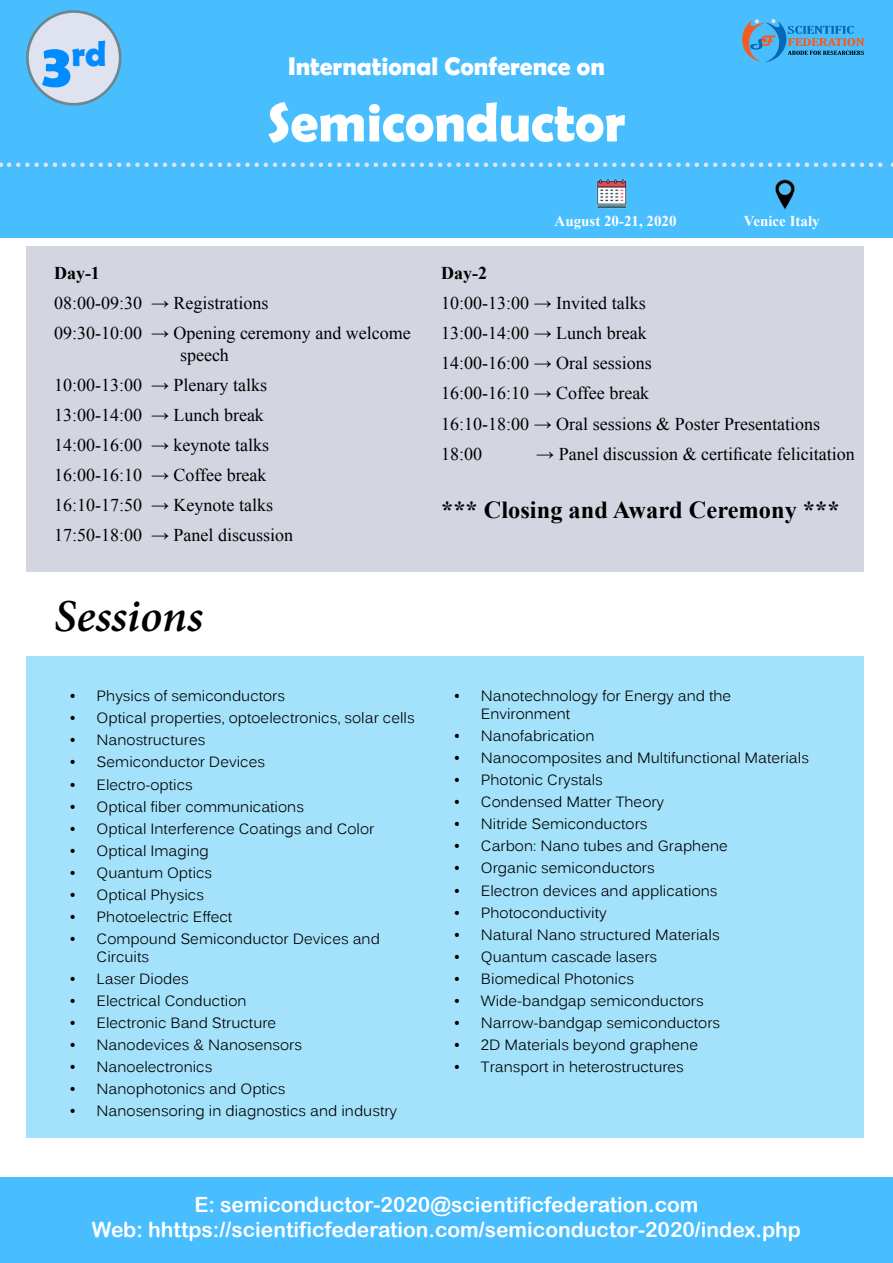
<style>
.page{position:relative;width:893px;height:1263px;background:#fff}
.page>*{position:absolute;margin:0;border:0;box-sizing:border-box;transform-origin:0 0}
.t1{font:700 61.95px "Berlin Sans FB Demi";color:#008cff}
.t2{font:700 55.5px "Berlin Sans FB Demi";color:#fff}
.t3{font:italic 700 45px "Adobe Hebrew";color:#000}
.t4{font:700 36.15px "Berlin Sans FB Demi";color:#008cff}
.t5{font:700 25.5px "Berlin Sans FB Demi";color:#fff}
.t6{font:700 24.45px "Times New Roman";color:#000}
.t7{font:21px/25.2px "Arial Rounded MT Bold";color:#fff;text-align:center}
.t8{font:18px/30.2px "Times New Roman";color:#000}
.t9{font:700 18px "Times New Roman";color:#000}
.t10{font:700 15px "Times New Roman";color:#fff}
.t11{font:14.85px/22px "Kalinga";color:#000}
</style>
<div class="page">
<div style="left:0;top:1178px;width:893px;height:85px;background:#49beff"></div>
<div style="left:0;top:0;width:893px;height:238px;background:#49beff"></div>
<div style="left:26px;top:656px;width:838px;height:481px;background:#a4e2fb"></div>
<div style="left:26px;top:246px;width:838px;height:326px;background:#d3d6e0"></div>
<img style="left:775px;top:179px;width:19px;height:31px">
<img style="left:597px;top:179px;width:30px;height:30px">
<svg style="left:9px;top:163px;width:884px;height:4px"></svg>
<svg style="left:742px;top:19px;width:122px;height:43px"></svg>
<div style="left:27px;top:11px;width:93px;height:93px;background:#dee3ef;border-radius:50%"></div>
<div style="left:26px;top:10px;width:96px;height:96px;border:3px solid #6e8690;border-radius:50%"></div>
<h3 class="t4" style="left:71px;top:32px;width:37px">rd</h3>
<h1 class="t1" style="left:41px;top:29px;width:32px">3</h1>
<h3 class="t5" style="left:288px;top:51px;width:318px">International Conference on</h3>
<h2 class="t2" style="left:267px;top:90px;width:360px">Semiconductor</h2>
<p class="t10" style="left:554px;top:211px;width:124px">August 20-21, 2020</p>
<p class="t10" style="left:744px;top:211px;width:77px">Venice Italy</p>
<p class="t9" style="left:54px;top:261px;width:47px">Day-1</p>
<p class="t8" style="left:54px;top:288px;width:90px">08:00-09:30</p>
<p class="t8" style="left:54px;top:318px;width:89px">09:30-10:00</p>
<p class="t8" style="left:54px;top:370px;width:90px">10:00-13:00</p>
<p class="t8" style="left:54px;top:400px;width:90px">13:00-14:00</p>
<p class="t8" style="left:54px;top:430px;width:90px">14:00-16:00</p>
<p class="t8" style="left:151px;top:288px;width:119px">→ Registrations</p>
<p class="t8" style="left:151px;top:318px;width:261px">→ Opening ceremony and welcome</p>
<p class="t8" style="left:180px;top:339px;width:50px">speech</p>
<p class="t8" style="left:151px;top:370px;width:117px">→ Plenary talks</p>
<p class="t8" style="left:151px;top:400px;width:114px">→ Lunch break</p>
<p class="t8" style="left:151px;top:430px;width:119px">→ keynote talks</p>
<p class="t9" style="left:441px;top:261px;width:47px">Day-2</p>
<p class="t8" style="left:441px;top:288px;width:380px">10:00-13:00 → Invited talks<br>13:00-14:00 → Lunch break<br>14:00-16:00 → Oral sessions<br>16:00-16:10 → Coffee break<br>16:10-18:00 → Oral sessions &amp; Poster Presentations</p>
<p class="t8" style="left:536px;top:438px;width:320px">→ Panel discussion &amp; certificate felicitation</p>
<p class="t8" style="left:441px;top:438px;width:43px">18:00</p>
<p class="t8" style="left:54px;top:460px;width:90px">16:00-16:10</p>
<p class="t8" style="left:151px;top:460px;width:117px">→ Coffee break</p>
<p class="t8" style="left:54px;top:490px;width:90px">16:10-17:50</p>
<p class="t8" style="left:151px;top:490px;width:123px">→ Keynote talks</p>
<h3 class="t6" style="left:441px;top:493px;width:400px">*** Closing and Award Ceremony ***</h3>
<p class="t8" style="left:54px;top:520px;width:90px">17:50-18:00</p>
<p class="t8" style="left:151px;top:520px;width:144px">→ Panel discussion</p>
<h3 class="t3" style="left:54px;top:589px;width:151px">Sessions</h3>
<p class="t11" style="left:70px;top:686px;width:8px">•</p>
<p class="t11" style="left:97px;top:686px;width:190px">Physics of semiconductors</p>
<p class="t11" style="left:454px;top:686px;width:8px">•</p>
<p class="t11" style="left:481px;top:686px;width:252px">Nanotechnology for Energy and the</p>
<p class="t11" style="left:70px;top:708px;width:8px">•</p>
<p class="t11" style="left:70px;top:730px;width:8px">•</p>
<p class="t11" style="left:97px;top:708px;width:320px">Optical properties, optoelectronics, solar cells</p>
<p class="t11" style="left:97px;top:730px;width:110px">Nanostructures</p>
<p class="t11" style="left:454px;top:726px;width:8px">•</p>
<p class="t11" style="left:481px;top:704px;width:115px">Environment<br>Nanofabrication</p>
<p class="t11" style="left:70px;top:753px;width:8px">•</p>
<p class="t11" style="left:97px;top:753px;width:170px">Semiconductor Devices</p>
<p class="t11" style="left:454px;top:748px;width:8px">•</p>
<p class="t11" style="left:481px;top:748px;width:330px">Nanocomposites and Multifunctional Materials</p>
<p class="t11" style="left:70px;top:775px;width:8px">•</p>
<p class="t11" style="left:97px;top:775px;width:98px">Electro-optics</p>
<p class="t11" style="left:454px;top:770px;width:8px">•</p>
<p class="t11" style="left:481px;top:770px;width:123px">Photonic Crystals</p>
<p class="t11" style="left:70px;top:797px;width:8px">•</p>
<p class="t11" style="left:97px;top:797px;width:209px">Optical fiber communications</p>
<p class="t11" style="left:454px;top:792px;width:8px">•</p>
<p class="t11" style="left:481px;top:792px;width:185px">Condensed Matter Theory</p>
<p class="t11" style="left:70px;top:819px;width:8px">•</p>
<p class="t11" style="left:97px;top:819px;width:279px">Optical Interference Coatings and Color</p>
<p class="t11" style="left:454px;top:814px;width:8px">•</p>
<p class="t11" style="left:481px;top:814px;width:168px">Nitride Semiconductors</p>
<p class="t11" style="left:70px;top:841px;width:8px">•</p>
<p class="t11" style="left:97px;top:841px;width:114px">Optical Imaging</p>
<p class="t11" style="left:454px;top:836px;width:8px">•</p>
<p class="t11" style="left:481px;top:836px;width:248px">Carbon: Nano tubes and Graphene</p>
<p class="t11" style="left:70px;top:863px;width:8px">•</p>
<p class="t11" style="left:97px;top:863px;width:117px">Quantum Optics</p>
<p class="t11" style="left:454px;top:859px;width:8px">•</p>
<p class="t11" style="left:481px;top:859px;width:175px">Organic semiconductors</p>
<p class="t11" style="left:70px;top:885px;width:8px">•</p>
<p class="t11" style="left:97px;top:885px;width:109px">Optical Physics</p>
<p class="t11" style="left:454px;top:881px;width:8px">•</p>
<p class="t11" style="left:481px;top:881px;width:238px">Electron devices and applications</p>
<p class="t11" style="left:70px;top:907px;width:8px">•</p>
<p class="t11" style="left:97px;top:907px;width:137px">Photoelectric Effect</p>
<p class="t11" style="left:454px;top:903px;width:8px">•</p>
<p class="t11" style="left:481px;top:903px;width:127px">Photoconductivity</p>
<p class="t11" style="left:70px;top:929px;width:8px">•</p>
<p class="t11" style="left:97px;top:929px;width:285px">Compound Semiconductor Devices and</p>
<p class="t11" style="left:454px;top:925px;width:8px">•</p>
<p class="t11" style="left:481px;top:925px;width:240px">Natural Nano structured Materials</p>
<p class="t11" style="left:70px;top:969px;width:8px">•</p>
<p class="t11" style="left:97px;top:947px;width:94px">Circuits<br>Laser Diodes</p>
<p class="t11" style="left:454px;top:947px;width:8px">•</p>
<p class="t11" style="left:454px;top:969px;width:8px">•</p>
<p class="t11" style="left:481px;top:947px;width:178px">Quantum cascade lasers</p>
<p class="t11" style="left:481px;top:969px;width:155px">Biomedical Photonics</p>
<p class="t11" style="left:70px;top:991px;width:8px">•</p>
<p class="t11" style="left:97px;top:991px;width:151px">Electrical Conduction</p>
<p class="t11" style="left:454px;top:991px;width:8px">•</p>
<p class="t11" style="left:481px;top:991px;width:224px">Wide-bandgap semiconductors</p>
<p class="t11" style="left:70px;top:1013px;width:8px">•</p>
<p class="t11" style="left:97px;top:1013px;width:181px">Electronic Band Structure</p>
<p class="t11" style="left:454px;top:1013px;width:8px">•</p>
<p class="t11" style="left:481px;top:1013px;width:241px">Narrow-bandgap semiconductors</p>
<p class="t11" style="left:70px;top:1035px;width:8px">•</p>
<p class="t11" style="left:97px;top:1035px;width:207px">Nanodevices &amp; Nanosensors</p>
<p class="t11" style="left:454px;top:1035px;width:8px">•</p>
<p class="t11" style="left:481px;top:1035px;width:219px">D2 Materials beyond graphene</p>
<p class="t11" style="left:70px;top:1057px;width:8px">•</p>
<p class="t11" style="left:97px;top:1057px;width:117px">Nanoelectronics</p>
<p class="t11" style="left:454px;top:1057px;width:8px">•</p>
<p class="t11" style="left:481px;top:1057px;width:204px">Transport in heterostructures</p>
<p class="t11" style="left:70px;top:1079px;width:8px">•</p>
<p class="t11" style="left:97px;top:1079px;width:190px">Nanophotonics and Optics</p>
<p class="t11" style="left:70px;top:1101px;width:8px">•</p>
<p class="t11" style="left:97px;top:1101px;width:302px">Nanosensoring in diagnostics and industry</p>
<h3 class="t7" style="left:92px;top:1191px;width:711px">E: semiconductor-2020@scientificfederation.com<br>Web: hhttps://scientificfederation.com/semiconductor-2020/index.php</h3>
</div>
